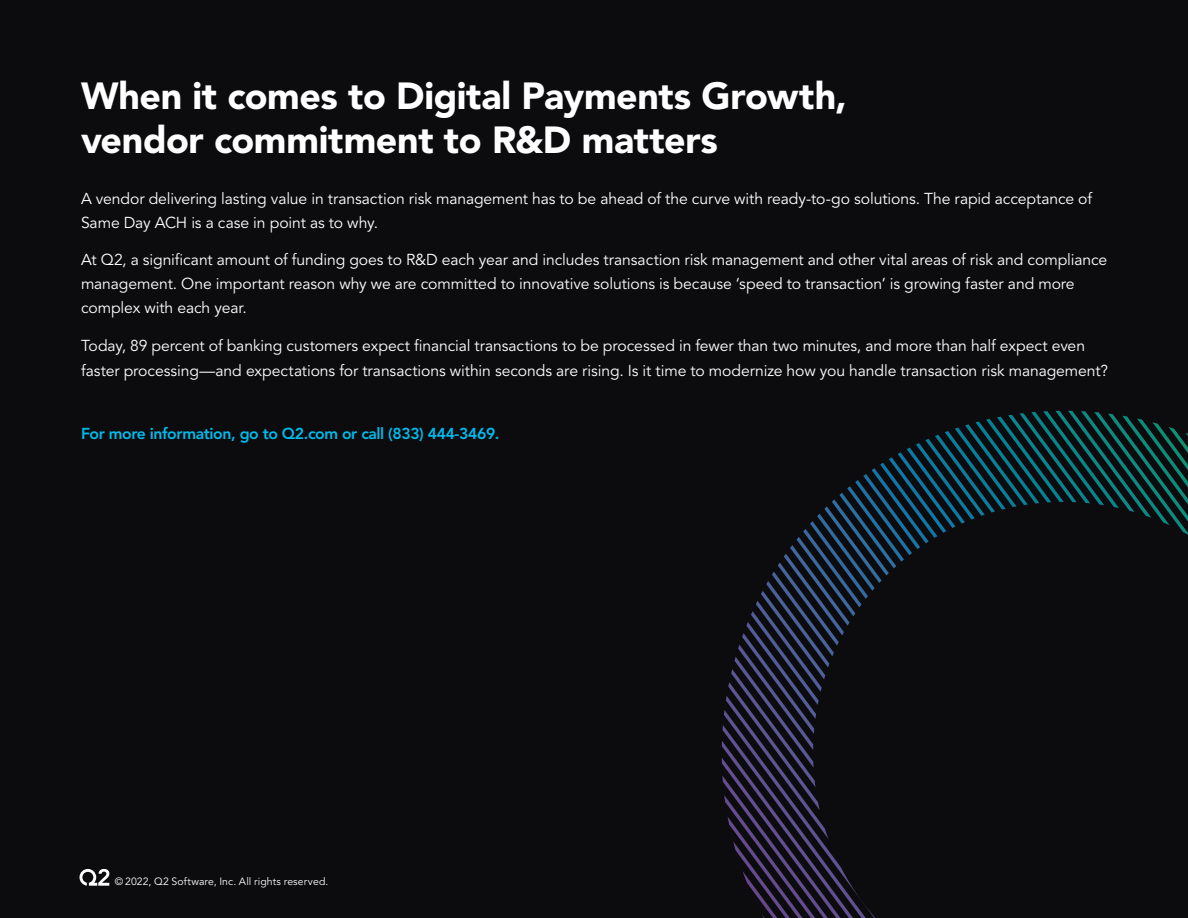
<style>
.page{position:relative;width:1188px;height:918px;background:#0c0b0e}
.page>*{position:absolute;margin:0;border:0;box-sizing:border-box;transform-origin:0 0}
.t1{font:900 37.5px/43.5px "Avenir LT Std";letter-spacing:-.01em;color:#fff}
.t2{font:15.75px/24px "Avenir LT Std";letter-spacing:-.005em;color:#fff}
.H5_Blue{font:800 15.75px "Avenir LT Std";letter-spacing:-.025em;color:#00bbec}
.t3{font:10.5px "Avenir LT Std";letter-spacing:.01em;color:#fff}
</style>
<div class="page">
<svg style="left:79px;top:869px;width:30px;height:17px"></svg>
<svg style="left:778px;top:411px;width:410px;height:235px"></svg>
<h3 class="t1" style="left:81px;top:74px;width:768px">When it comes to Digital Payments Growth, vendor commitment to R&amp;D matters</h3>
<p class="t2" style="left:81px;top:187px;width:1013px">A vendor delivering lasting value in transaction risk management has to be ahead of the curve with ready-to-go solutions. The rapid acceptance of<br>Same Day ACH is a case in point as to why.</p>
<p class="t2" style="left:81px;top:248px;width:1028px">At Q2, a significant amount of funding goes to R&amp;D each year and includes transaction risk management and other vital areas of risk and compliance management. One important reason why we are committed to innovative solutions is because ‘speed to transaction’ is growing faster and more complex with each year.</p>
<p class="t2" style="left:81px;top:333px;width:1029px;line-height:25.5px">Today, 89 percent of banking customers expect financial transactions to be processed in fewer than two minutes, and more than half expect even faster processing—and expectations for transactions within seconds are rising. Is it time to modernize how you handle transaction risk management?</p>
<p class="H5_Blue" style="left:81px;top:425px;width:420px">For more information, go to Q2.com or call (833) 444-3469.</p>
<p class="t3" style="left:115px;top:876px;width:215px">© 2022, Q2 Software, Inc. All rights reserved.</p>
</div>
